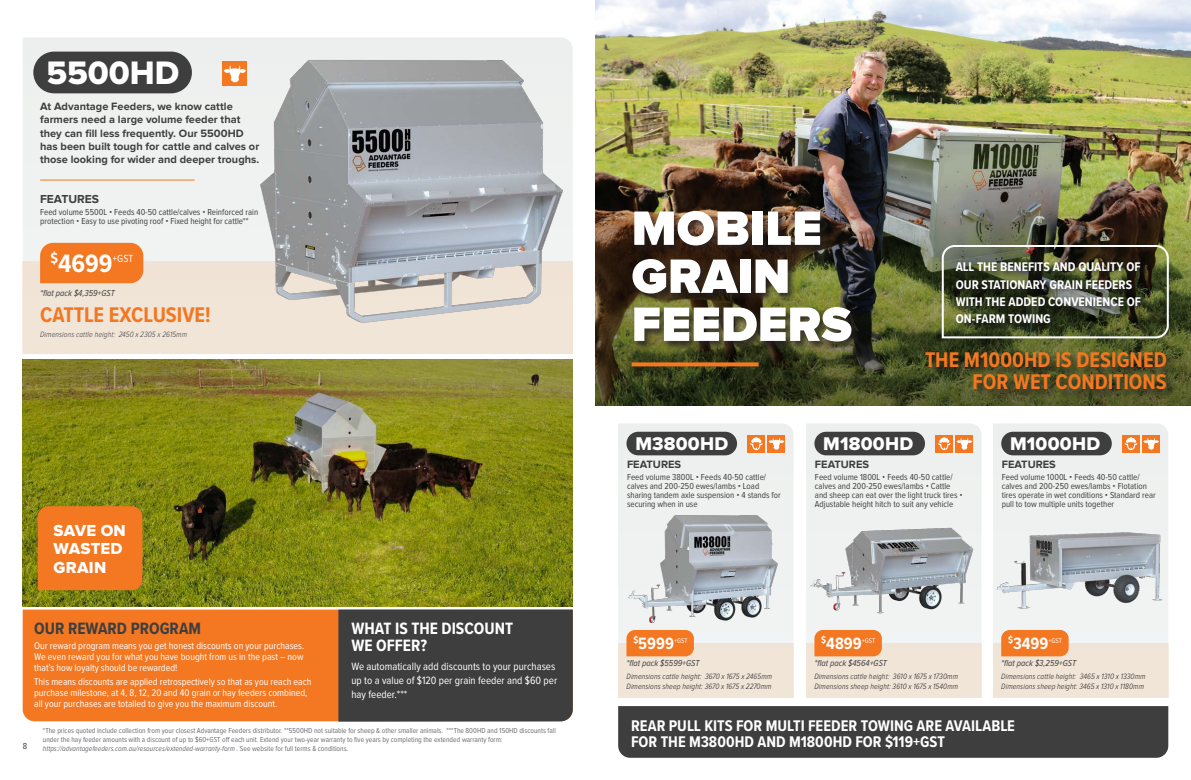
<style>
.page{position:relative;width:1191px;height:780px;background:#fff}
.page>*{position:absolute;margin:0;border:0;box-sizing:border-box;transform-origin:0 0}
.t1{font:900 50px/48px "Proxima Nova";color:#fff}
.t2{font:33.7px "Proxima Nova Extrabld";color:#fff}
.t3{font:700 26px "Proxima Nova Cond";color:#fff}
.Product_A_Head{font:700 22px/22px "Proxima Nova Cond";color:#f47721;text-align:right}
.Product_A_Head-2{font:19px "Proxima Nova Extrabld";letter-spacing:.015em;color:#fff}
.t4{font:700 17px/17px "Proxima Nova Cond";color:#fff}
.t5{font:700 17px "Proxima Nova Cond";color:#3e3e3f}
.Product_A_Head-3{font:16.5px/18.3px "Proxima Nova Extrabld";letter-spacing:.01em;color:#fff}
.Product_A_Head-4{font:700 16px/16px "Proxima Nova Cond";color:#fff}
.Dim{font:700 13px/17px "Proxima Nova Cond";letter-spacing:.005em;color:#fff}
.Feature_A_head{font:700 12px "Proxima Nova";color:#3e3e3f}
.Body{font:700 11px/13.2px "Proxima Nova";color:#3e3e3f}
.t6{font:11px/14px "Proxima Nova Cond";color:#fff}
.t7{font:10.7px "Proxima Nova Cond";color:#fff}
.t8{font:10px/11px "Proxima Nova Cond";color:#fff;text-align:justify}
.Feature_A_head-2{font:9px/9px "Proxima Nova Cond";color:#3e3e3f}
.Feature_A_head-3{font:italic 9px "Proxima Nova Cond";color:#3e3e3f}
.Dim-2{font:italic 300 8px "Proxima Nova Cond";letter-spacing:.01em;color:#231f20}
.Dim-3{font:italic 300 8px "Proxima Nova Cond";letter-spacing:.01em;color:#3e3e3f}
.Disclaimer{font:7.5px/9px "Proxima Nova Cond";color:#6c6d70}
.t9{font:7px "Proxima Nova Cond";letter-spacing:-.005em;color:#fff}
.s1{font-style:italic}
</style>
<div class="page">
<img style="left:595px;top:0;width:596px;height:135px">
<div style="left:23px;top:37px;width:550px;height:224px;background:#eff1f0"></div>
<img style="left:23px;top:359px;width:550px;height:247px">
<div style="left:23px;top:609px;width:315px;height:112px;background:#f47721"></div>
<img style="left:595px;top:135px;width:596px;height:270px">
<div style="left:631px;top:210px;width:230px;height:141px;background:#231f20;opacity:.75"></div>
<svg style="left:631px;top:362px;width:127px;height:4px"></svg>
<img style="left:940px;top:244px;width:229px;height:95px">
<div style="left:38px;top:506px;width:104px;height:84px;background:#f47721"></div>
<div style="left:618px;top:706px;width:550px;height:51px;background:#3e3e3f"></div>
<div style="left:925px;top:352px;width:252px;height:48px;background:#231f20;opacity:.75"></div>
<div style="left:338px;top:609px;width:235px;height:112px;background:#3e3e3f"></div>
<div style="left:23px;top:261px;width:550px;height:93px;background:#f1e5d7"></div>
<hr style="left:40px;top:179px;width:155px;height:1px;background:#f47721">
<div style="left:40px;top:243px;width:103px;height:40px;background:#f47721"></div>
<img style="left:254px;top:53px;width:315px;height:270px">
<div style="left:33px;top:52px;width:159px;height:41px;background:#3e3e3f;border-radius:21px"></div>
<div style="left:223px;top:62px;width:24px;height:24px;background:#f47721"></div>
<svg style="left:224px;top:65px;width:22px;height:17px"></svg>
<div style="left:618px;top:424px;width:175px;height:219px;background:#eff1ef"></div>
<div style="left:618px;top:643px;width:175px;height:55px;background:#f1e5d7"></div>
<div style="left:626px;top:431px;width:111px;height:24px;background:#3e3e3f;border-radius:12px"></div>
<div style="left:747px;top:435px;width:18px;height:17px;background:#f47721"></div>
<div style="left:768px;top:435px;width:17px;height:17px;background:#f47721"></div>
<svg style="left:749px;top:437px;width:35px;height:13px"></svg>
<img style="left:624px;top:511px;width:162px;height:125px">
<div style="left:806px;top:424px;width:175px;height:219px;background:#eff1f0"></div>
<div style="left:806px;top:643px;width:175px;height:55px;background:#f1e5d7"></div>
<div style="left:814px;top:431px;width:111px;height:24px;background:#3e3e3f;border-radius:12px"></div>
<div style="left:935px;top:435px;width:18px;height:17px;background:#f47721"></div>
<svg style="left:937px;top:437px;width:13px;height:13px"></svg>
<div style="left:955px;top:435px;width:18px;height:17px;background:#f47721"></div>
<svg style="left:956px;top:437px;width:16px;height:12px"></svg>
<img style="left:806px;top:523px;width:174px;height:93px">
<div style="left:993px;top:424px;width:175px;height:219px;background:#eff1f0"></div>
<div style="left:993px;top:643px;width:175px;height:55px;background:#f1e5d7"></div>
<div style="left:1001px;top:431px;width:110px;height:24px;background:#3e3e3f;border-radius:12px"></div>
<div style="left:1122px;top:435px;width:17px;height:17px;background:#f47721"></div>
<svg style="left:1124px;top:437px;width:13px;height:13px"></svg>
<div style="left:1142px;top:435px;width:17px;height:17px;background:#f47721"></div>
<svg style="left:1143px;top:437px;width:16px;height:12px"></svg>
<img style="left:993px;top:523px;width:174px;height:89px">
<div style="left:626px;top:630px;width:68px;height:26px;background:#f47721"></div>
<div style="left:814px;top:630px;width:68px;height:26px;background:#f47721"></div>
<div style="left:1001px;top:630px;width:67px;height:26px;background:#f47721"></div>
<p class="t2" style="left:46px;top:57px;width:135px">5500HD</p>
<p class="Body" style="left:40px;top:100px;width:221px">At Advantage Feeders, we know cattle farmers need a large volume feeder that they can fill less frequently. Our 5500HD has been built tough for cattle and calves or those looking for wider and deeper troughs.</p>
<p class="Feature_A_head" style="left:40px;top:194px;width:60px">FEATURES</p>
<p class="Feature_A_head-2" style="left:40px;top:208px;width:220px">Feed volume 5500L • Feeds 40-50 cattle/calves • Reinforced rain protection • Easy to use pivoting roof • Fixed height for cattle**</p>
<p class="t3" style="left:51px;top:244px;width:63px"><sup>$</sup>4699</p>
<p class="t7" style="left:113px;top:254px;width:22px">+GST</p>
<p class="Product_A_Head" style="left:40px;top:303px;width:172px">CATTLE EXCLUSIVE!</p>
<p class="Feature_A_head-3" style="left:40px;top:288px;width:76px">*flat pack $4,359+GST</p>
<p class="Dim-3" style="left:40px;top:331px;width:148px">Dimensions cattle height: 2450 x 2305 x 2615mm</p>
<p class="Product_A_Head-3" style="left:54px;top:522px;width:74px">SAVE ON<br>WASTED<br>GRAIN</p>
<p class="t5" style="left:34px;top:615px;width:168px">OUR REWARD PROGRAM</p>
<p class="t8" style="left:34px;top:640px;width:272px">Our reward program means you get honest discounts on your purchases.<br>We even reward you for what you have bought from us in the past – now that’s how loyalty should be rewarded!</p>
<p class="t8" style="left:34px;top:676px;width:279px;text-align:left">This means discounts are applied retrospectively so that as you reach each purchase milestone, at 4, 8, 12, 20 and 40 grain or hay feeders combined, all your purchases are totalled to give you the maximum discount.</p>
<p class="t4" style="left:351px;top:619px;width:163px">WHAT IS THE DISCOUNT<br>WE OFFER?</p>
<p class="t6" style="left:351px;top:660px;width:207px">We automatically add discounts to your purchases up to a value of $120 per grain feeder and $60 per hay feeder.***</p>
<p class="Feature_A_head-2" style="left:23px;top:741px;width:6px">8</p>
<p class="Disclaimer" style="left:43px;top:726px;width:514px">*The prices quoted include collection from your closest Advantage Feeders distributor. **5500HD not suitable for sheep &amp; other smaller animals. ***The 800HD and 150HD discounts fall under the hay feeder amounts with a discount of up to $60+GST off each unit. Extend your two-year warranty to five years by completing the extended warranty form: <span class="s1">https://advantagefeeders.com.au/resources/extended-warranty-form</span> . See website for full terms &amp; conditions.</p>
<p class="t1" style="left:631px;top:206px;width:222px">MOBILE<br>GRAIN<br>FEEDERS</p>
<p class="Dim" style="left:955px;top:258px;width:187px">ALL THE BENEFITS AND QUALITY OF<br>OUR STATIONARY GRAIN FEEDERS<br>WITH THE ADDED CONVENIENCE OF<br>ON-FARM TOWING</p>
<p class="Product_A_Head" style="left:925px;top:348px;width:243px">THE M1000HD IS DESIGNED<br>FOR WET CONDITIONS</p>
<p class="Product_A_Head-2" style="left:635px;top:435px;width:94px">M3800HD</p>
<p class="Product_A_Head-2" style="left:823px;top:435px;width:91px">M1800HD</p>
<p class="Product_A_Head-2" style="left:1010px;top:435px;width:92px">M1000HD</p>
<p class="Body" style="left:627px;top:458px;width:56px">FEATURES</p>
<p class="Feature_A_head-2" style="left:627px;top:473px;width:155px">Feed volume 3800L • Feeds 40-50 cattle/ calves and 200-250 ewes/lambs • Load sharing tandem axle suspension • 4 stands for securing when in use</p>
<p class="Body" style="left:815px;top:458px;width:56px">FEATURES</p>
<p class="Feature_A_head-2" style="left:815px;top:473px;width:149px">Feed volume 1800L • Feeds 40-50 cattle/ calves and 200-250 ewes/lambs • Cattle and sheep can eat over the light truck tires • Adjustable height hitch to suit any vehicle</p>
<p class="Body" style="left:1001px;top:458px;width:56px">FEATURES</p>
<p class="Feature_A_head-2" style="left:1001px;top:473px;width:155px">Feed volume 1000L • Feeds 40-50 cattle/ calves and 200-250 ewes/lambs • Flotation tires operate in wet conditions • Standard rear pull to tow multiple units together</p>
<p class="t4" style="left:633px;top:634px;width:42px"><sup>$</sup>5999</p>
<p class="t9" style="left:674px;top:637px;width:15px">+GST</p>
<p class="t4" style="left:821px;top:634px;width:42px"><sup>$</sup>4899</p>
<p class="t9" style="left:861px;top:637px;width:15px">+GST</p>
<p class="t4" style="left:1008px;top:634px;width:42px"><sup>$</sup>3499</p>
<p class="t9" style="left:1048px;top:637px;width:15px">+GST</p>
<p class="Feature_A_head-3" style="left:626px;top:658px;width:74px">*flat pack $5599+GST</p>
<p class="Dim-2" style="left:626px;top:673px;width:147px">Dimensions cattle height: 3670 x 1675 x 2465mm</p>
<p class="Dim-2" style="left:626px;top:682px;width:147px">Dimensions sheep height: 3670 x 1675 x 2270mm</p>
<p class="Feature_A_head-3" style="left:814px;top:658px;width:74px">*flat pack $4564+GST</p>
<p class="Dim-2" style="left:814px;top:673px;width:145px">Dimensions cattle height: 3610 x 1675 x 1730mm</p>
<p class="Dim-2" style="left:814px;top:682px;width:145px">Dimensions sheep height: 3610 x 1675 x 1540mm</p>
<p class="Feature_A_head-3" style="left:1001px;top:658px;width:76px">*flat pack $3,259+GST</p>
<p class="Dim-2" style="left:1001px;top:673px;width:146px">Dimensions cattle height: 3465 x 1310 x 1330mm</p>
<p class="Dim-2" style="left:1001px;top:682px;width:144px">Dimensions sheep height: 3465 x 1310 x 1180mm</p>
<p class="Product_A_Head-4" style="left:631px;top:716px;width:385px">REAR PULL KITS FOR MULTI FEEDER TOWING ARE AVAILABLE<br>FOR THE M3800HD AND M1800HD FOR $119+GST</p>
</div>
